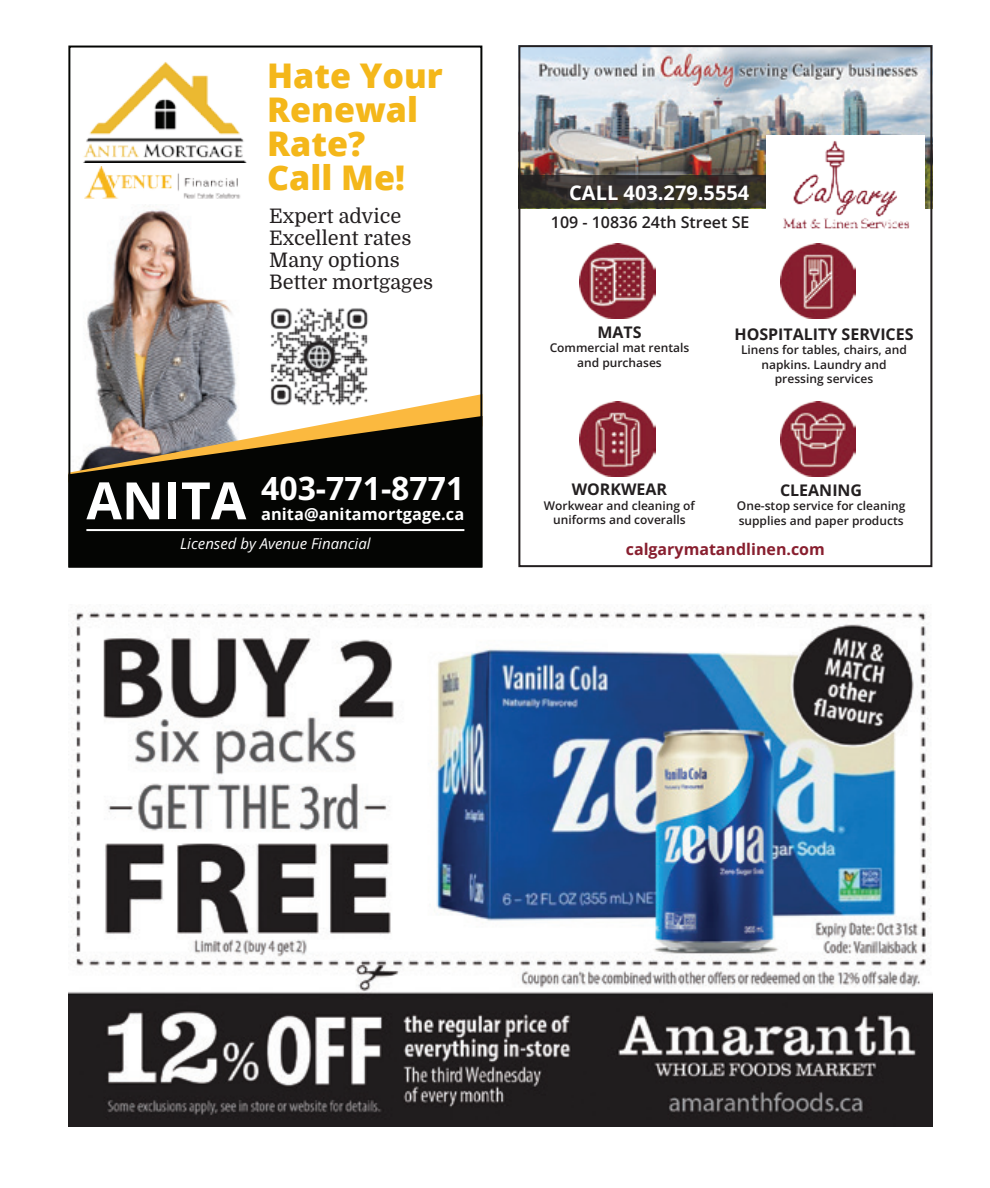
<style>
.page{position:relative;width:990px;height:1188px;background:#fff}
.page>*{position:absolute;margin:0;border:0;box-sizing:border-box;transform-origin:0 0}
.t1{font:700 51.6px "Open Sans";color:#fff}
.t2{font:800 34px/34px "Open Sans";color:#f4b71a}
.t3{font:700 32px "Open Sans";color:#fff}
.t4{font:20px/22px "Domine";color:#231f20}
.t5{font:700 20px "Open Sans";color:#fff}
.t6{font:700 16.4px "Open Sans";letter-spacing:.005em;color:#fff}
.t7{font:700 16px "Open Sans";color:#231f20}
.t8{font:700 16px "Open Sans";color:#881f2f}
.t9{font:600 16px "Open Sans";color:#231f20}
.t10{font:italic 15px "Open Sans";color:#fff}
.t11{font:600 12px/14.4px "Open Sans";color:#231f20;text-align:center}
</style>
<div class="page">
<img style="left:68px;top:606px;width:864px;height:520px">
<img style="left:87px;top:206px;width:150px;height:188px">
<svg style="left:96px;top:394px;width:383px;height:22px"></svg>
<svg style="left:71px;top:416px;width:408px;height:149px;background:#2c281f"></svg>
<hr style="left:86px;top:529px;width:378px;height:2px;background:#fff">
<div style="left:68px;top:46px;width:414px;height:522px;border:2px solid #040503"></div>
<img style="left:265px;top:308px;width:107px;height:102px">
<img style="left:83px;top:62px;width:163px;height:100px">
<img style="left:84px;top:166px;width:157px;height:33px">
<img style="left:521px;top:48px;width:408px;height:160px">
<div style="left:766px;top:135px;width:158px;height:78px;background:#fff"></div>
<svg style="left:521px;top:175px;width:245px;height:33px;background:#332f29"></svg>
<img style="left:783px;top:140px;width:127px;height:89px">
<img style="left:580px;top:244px;width:75px;height:75px">
<img style="left:580px;top:401px;width:75px;height:76px">
<img style="left:781px;top:244px;width:75px;height:75px">
<img style="left:781px;top:401px;width:75px;height:76px">
<div style="left:518px;top:45px;width:414px;height:522px;border:2px solid #231f20"></div>
<p class="t2" style="left:267px;top:56px;width:177px">Hate Your<br>Renewal<br>Rate?<br>Call Me!</p>
<p class="t4" style="left:269px;top:205px;width:166px">Expert advice<br>Excellent rates<br>Many options<br>Better mortgages</p>
<p class="t1" style="left:86px;top:465px;width:161px">ANITA</p>
<p class="t3" style="left:261px;top:467px;width:205px">403-771-8771</p>
<p class="t6" style="left:261px;top:503px;width:205px">anita@anitamortgage.ca</p>
<p class="t10" style="left:180px;top:533px;width:192px">Licensed by Avenue Financial</p>
<p class="t5" style="left:569px;top:179px;width:182px">CALL 403.279.5554</p>
<p class="t9" style="left:551px;top:211px;width:200px">109 - 10836 24th Street SE</p>
<p class="t7" style="left:597px;top:321px;width:46px">MATS</p>
<p class="t11" style="left:550px;top:340px;width:141px">Commercial mat rentals and purchases</p>
<p class="t7" style="left:734px;top:323px;width:181px">HOSPITALITY SERVICES</p>
<p class="t11" style="left:741px;top:342px;width:167px">Linens for tables, chairs, and napkins. Laundry and pressing services</p>
<p class="t7" style="left:572px;top:479px;width:97px">WORKWEAR</p>
<p class="t11" style="left:544px;top:498px;width:153px">Workwear and cleaning of uniforms and coveralls</p>
<p class="t7" style="left:780px;top:479px;width:84px">CLEANING</p>
<p class="t11" style="left:737px;top:498px;width:170px;text-align:left">One-stop service for cleaning supplies and paper products</p>
<p class="t8" style="left:626px;top:539px;width:201px">calgarymatandlinen.com</p>
</div>
